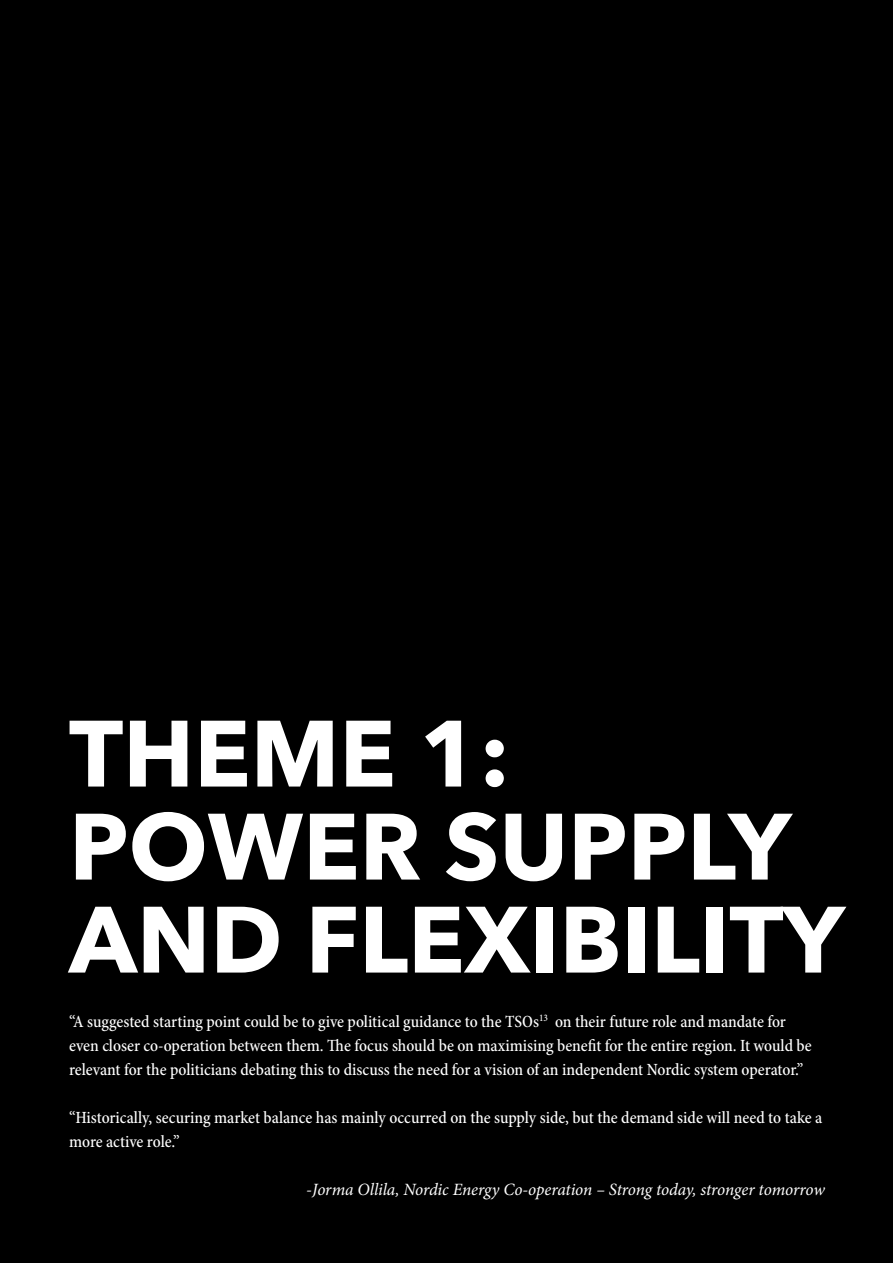
<style>
.page{position:relative;width:893px;height:1263px;background:#000}
.page>*{position:absolute;margin:0;border:0;box-sizing:border-box;transform-origin:0 0}
.t1{font:700 93px/93px "Avenir Next";color:#fff}
.t2{font:500 condensed 17.25px/24px "Minion Pro";color:#fff}
.t3{font:italic 17.25px "Minion Pro";letter-spacing:-.01em;color:#fff}
.s1{font-style:normal}
</style>
<div class="page">
<h1 class="t1" style="left:69px;top:706px;width:777px">THEME 1:<br>POWER SUPPLY<br>AND FLEXIBILITY</h1>
<p class="t2" style="left:69px;top:1010px;width:744px">“A suggested starting point could be to give political guidance to the TSOs<sup>13</sup> on their future role and mandate for even closer co-operation between them. The focus should be on maximising benefit for the entire region. It would be relevant for the politicians debating this to discuss the need for a vision of an independent Nordic system operator.”</p>
<p class="t2" style="left:69px;top:1106px;width:755px">“Historically, securing market balance has mainly occurred on the supply side, but the demand side will need to take a more active role.”</p>
<p class="t3" style="left:306px;top:1178px;width:520px"><span class="s1">-</span>Jorma Ollila, Nordic Energy Co-operation – Strong today, stronger tomorrow</p>
</div>
